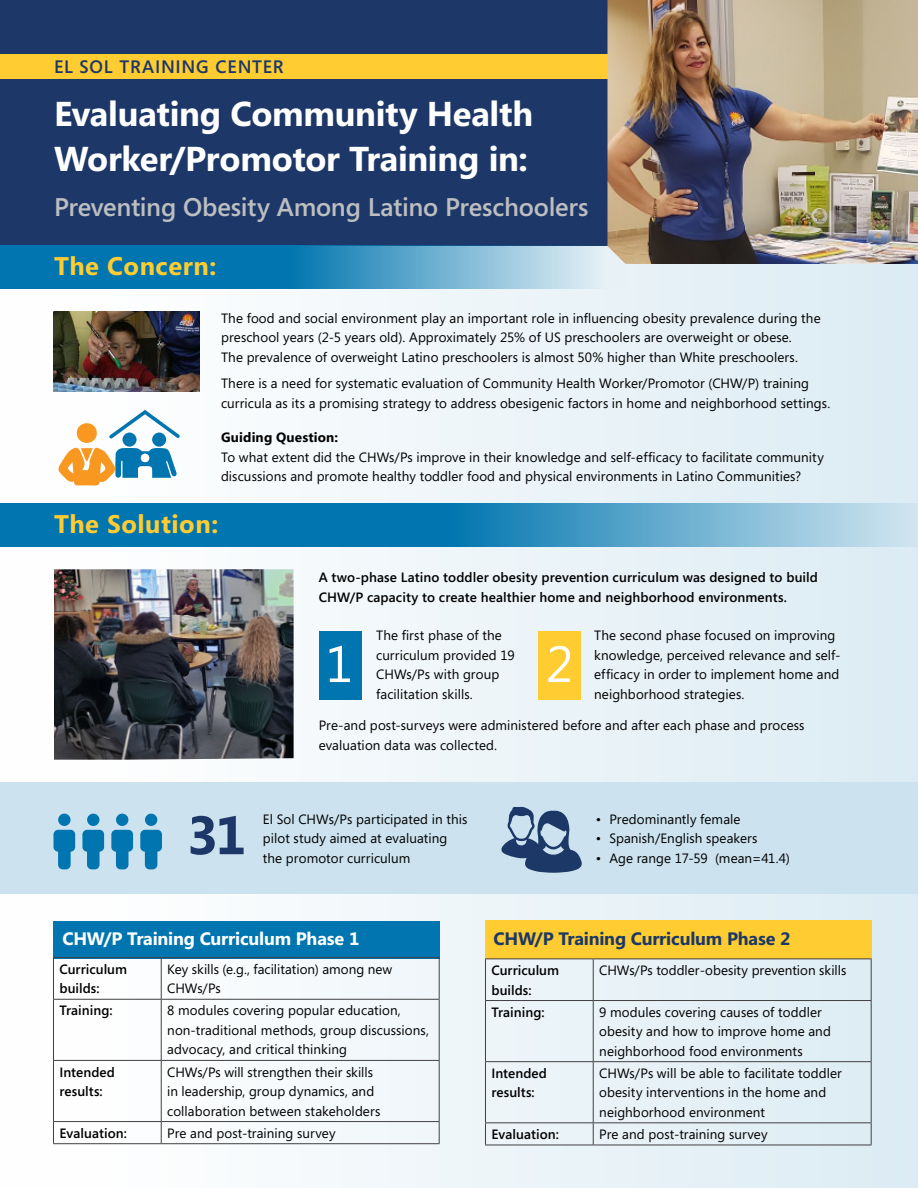
<style>
.page{position:relative;width:918px;height:1188px;background:#fff}
.page>*{position:absolute;margin:0;border:0;box-sizing:border-box;transform-origin:0 0}
.t1{font:700 54px "Segoe";color:#1d3868}
.t2{font:51px "Segoe";color:#fff}
.t3{font:700 34.5px/45px "Segoe";letter-spacing:-.01em;color:#fff}
.t4{font:600 25.5px "Segoe";letter-spacing:-.01em;color:#bcbec0}
.t5{font:700 25.5px "Segoe";letter-spacing:.02em;color:#ffcc31}
.t6{font:700 18px "Segoe";letter-spacing:-.01em;color:#fff}
.t7{font:700 18px "Segoe";letter-spacing:-.01em;color:#1c3866}
.t8{font:600 18px "Segoe";letter-spacing:.04em;color:#1d3868}
.t9{font:13.5px/19.5px "Segoe";letter-spacing:.005em;color:#000}
.t10{font:600 13.5px/19.5px "Segoe";letter-spacing:.005em;color:#000}
.t11{font:700 13.5px "Segoe";letter-spacing:.01em;color:#000}
</style>
<div class="page">
<div style="left:0;top:0;width:918px;height:1188px;background:linear-gradient(to right,#fffffe,#dcebf3)"></div>
<div style="left:538px;top:631px;width:43px;height:69px;background:#ffcc31"></div>
<div style="left:319px;top:631px;width:43px;height:69px;background:#0075af"></div>
<div style="left:0;top:782px;width:918px;height:111px;background:#cce3ef"></div>
<div style="left:53px;top:921px;width:387px;height:37px;background:#0075af"></div>
<div style="left:485px;top:921px;width:387px;height:38px;background:#ffcc31"></div>
<div style="left:0;top:0;width:918px;height:246px;background:#1d3868"></div>
<div style="left:0;top:54px;width:918px;height:25px;background:#ffcc31"></div>
<svg style="left:0;top:246px;width:627px;height:43px"></svg>
<img style="left:608px;top:0;width:310px;height:264px">
<hr style="left:485px;top:958px;width:108px;height:1px;background:#414042">
<hr style="left:485px;top:959px;width:1px;height:41px;background:#414042">
<hr style="left:593px;top:958px;width:279px;height:1px;background:#414042">
<hr style="left:593px;top:959px;width:1px;height:41px;background:#414042">
<hr style="left:871px;top:959px;width:1px;height:41px;background:#414042">
<hr style="left:485px;top:1000px;width:108px;height:1px;background:#414042">
<hr style="left:485px;top:1001px;width:1px;height:60px;background:#414042">
<hr style="left:593px;top:1000px;width:279px;height:1px;background:#414042">
<hr style="left:593px;top:1001px;width:1px;height:60px;background:#414042">
<hr style="left:871px;top:1001px;width:1px;height:60px;background:#414042">
<hr style="left:485px;top:1061px;width:108px;height:1px;background:#414042">
<hr style="left:485px;top:1062px;width:1px;height:60px;background:#414042">
<hr style="left:593px;top:1061px;width:279px;height:1px;background:#414042">
<hr style="left:593px;top:1062px;width:1px;height:60px;background:#414042">
<hr style="left:871px;top:1062px;width:1px;height:60px;background:#414042">
<hr style="left:485px;top:1122px;width:108px;height:1px;background:#414042">
<svg style="left:485px;top:1123px;width:1px;height:22px"></svg>
<hr style="left:593px;top:1122px;width:279px;height:1px;background:#414042">
<svg style="left:593px;top:1123px;width:1px;height:22px"></svg>
<svg style="left:871px;top:1123px;width:1px;height:22px"></svg>
<hr style="left:485px;top:1145px;width:108px;height:1px;background:#414042">
<hr style="left:593px;top:1145px;width:279px;height:1px;background:#414042">
<svg style="left:0;top:504px;width:918px;height:43px;fill:#0276af"></svg>
<img style="left:54px;top:569px;width:240px;height:191px">
<div style="left:58px;top:814px;width:13px;height:12px;background:#0075af;border-radius:50%"></div>
<svg style="left:54px;top:830px;width:21px;height:39px"></svg>
<div style="left:87px;top:814px;width:12px;height:12px;background:#0075af;border-radius:50%"></div>
<svg style="left:82px;top:830px;width:22px;height:39px"></svg>
<div style="left:116px;top:814px;width:12px;height:12px;background:#0075af;border-radius:50%"></div>
<svg style="left:111px;top:830px;width:22px;height:39px"></svg>
<div style="left:145px;top:814px;width:12px;height:12px;background:#0075af;border-radius:50%"></div>
<svg style="left:140px;top:830px;width:22px;height:39px"></svg>
<svg style="left:501px;top:806px;width:81px;height:67px"></svg>
<div style="left:122px;top:432px;width:15px;height:15px;background:#0075af;border-radius:50%"></div>
<div style="left:152px;top:432px;width:14px;height:15px;background:#0075af;border-radius:50%"></div>
<svg style="left:109px;top:410px;width:71px;height:28px"></svg>
<div style="left:77px;top:423px;width:20px;height:20px;background:#f89821;border-radius:50%"></div>
<svg style="left:57px;top:447px;width:120px;height:39px"></svg>
<img style="left:54px;top:312px;width:146px;height:79px">
<hr style="left:53px;top:957px;width:108px;height:1px;background:#414042">
<hr style="left:53px;top:958px;width:1px;height:41px;background:#414042">
<hr style="left:161px;top:957px;width:279px;height:1px;background:#414042">
<hr style="left:161px;top:958px;width:1px;height:41px;background:#414042">
<hr style="left:439px;top:958px;width:1px;height:41px;background:#414042">
<hr style="left:53px;top:999px;width:108px;height:1px;background:#414042">
<hr style="left:53px;top:1000px;width:1px;height:60px;background:#414042">
<hr style="left:161px;top:999px;width:279px;height:1px;background:#414042">
<hr style="left:161px;top:1000px;width:1px;height:60px;background:#414042">
<hr style="left:439px;top:1000px;width:1px;height:60px;background:#414042">
<hr style="left:53px;top:1060px;width:108px;height:1px;background:#414042">
<hr style="left:53px;top:1061px;width:1px;height:60px;background:#414042">
<hr style="left:161px;top:1060px;width:279px;height:1px;background:#414042">
<hr style="left:161px;top:1061px;width:1px;height:60px;background:#414042">
<hr style="left:439px;top:1061px;width:1px;height:60px;background:#414042">
<hr style="left:53px;top:1121px;width:108px;height:1px;background:#414042">
<svg style="left:53px;top:1122px;width:1px;height:21px"></svg>
<hr style="left:161px;top:1121px;width:279px;height:1px;background:#414042">
<svg style="left:161px;top:1122px;width:1px;height:21px"></svg>
<svg style="left:439px;top:1122px;width:1px;height:21px"></svg>
<hr style="left:53px;top:1143px;width:108px;height:1px;background:#414042">
<hr style="left:161px;top:1143px;width:279px;height:1px;background:#414042">
<h3 class="t8" style="left:54px;top:55px;width:231px">EL SOL TRAINING CENTER</h3>
<h3 class="t3" style="left:54px;top:90px;width:481px">Evaluating Community Health<br>Worker/Promotor Training in:</h3>
<h3 class="t4" style="left:54px;top:190px;width:536px">Preventing Obesity Among Latino Preschoolers</h3>
<h3 class="t5" style="left:54px;top:247px;width:164px">The Concern:</h3>
<p class="t9" style="left:221px;top:308px;width:601px">The food and social environment play an important role in influencing obesity prevalence during the preschool years (2-5 years old). Approximately 25% of US preschoolers are overweight or obese.<br>The prevalence of overweight Latino preschoolers is almost 50% higher than White preschoolers.</p>
<p class="t9" style="left:221px;top:373px;width:611px">There is a need for systematic evaluation of Community Health Worker/Promotor (CHW/P) training curricula as its a promising strategy to address obesigenic factors in home and neighborhood settings.</p>
<p class="t11" style="left:221px;top:428px;width:119px">Guiding Question:</p>
<p class="t9" style="left:221px;top:447px;width:604px">To what extent did the CHWs/Ps improve in their knowledge and self-efficacy to facilitate community discussions and promote healthy toddler food and physical environments in Latino Communities?</p>
<h3 class="t5" style="left:54px;top:505px;width:166px">The Solution:</h3>
<p class="t10" style="left:319px;top:568px;width:501px">A two-phase Latino toddler obesity prevention curriculum was designed to build<br>CHW/P capacity to create healthier home and neighborhood environments.</p>
<p class="t9" style="left:376px;top:625px;width:140px">The first phase of the curriculum provided 19<br>CHWs/Ps with group facilitation skills.</p>
<p class="t9" style="left:319px;top:715px;width:487px">Pre-and post-surveys were administered before and after each phase and process evaluation data was collected.</p>
<p class="t9" style="left:594px;top:625px;width:248px">The second phase focused on improving knowledge, perceived relevance and self&shy;efficacy in order to implement home and neighborhood strategies.</p>
<h2 class="t2" style="left:325px;top:629px;width:29px">1</h2>
<h2 class="t2" style="left:546px;top:629px;width:29px">2</h2>
<h1 class="t1" style="left:187px;top:797px;width:61px">31</h1>
<p class="t9" style="left:263px;top:809px;width:206px">El Sol CHWs/Ps participated in this pilot study aimed at evaluating the promotor curriculum</p>
<p class="t9" style="left:596px;top:809px;width:146px">• Predominantly female</p>
<p class="t9" style="left:596px;top:828px;width:163px">• Spanish/English speakers</p>
<p class="t9" style="left:596px;top:848px;width:196px">• Age range 17-59 (mean=41.4)</p>
<h3 class="t6" style="left:62px;top:925px;width:298px">CHW/P Training Curriculum Phase 1</h3>
<h3 class="t7" style="left:494px;top:925px;width:298px">CHW/P Training Curriculum Phase 2</h3>
<p class="t10" style="left:59px;top:959px;width:69px">Curriculum builds:</p>
<p class="t9" style="left:167px;top:959px;width:227px">Key skills (e.g., facilitation) among new<br>CHWs/Ps</p>
<p class="t10" style="left:59px;top:1001px;width:55px">Training:</p>
<p class="t9" style="left:167px;top:1001px;width:263px">8 modules covering popular education, non-traditional methods, group discussions, advocacy, and critical thinking</p>
<p class="t10" style="left:59px;top:1062px;width:57px">Intended results:</p>
<p class="t9" style="left:167px;top:1062px;width:215px">CHWs/Ps will strengthen their skills in leadership, group dynamics, and collaboration between stakeholders</p>
<p class="t10" style="left:59px;top:1123px;width:69px">Evaluation:</p>
<p class="t9" style="left:167px;top:1123px;width:170px">Pre and post-training survey</p>
<p class="t10" style="left:491px;top:960px;width:69px">Curriculum builds:</p>
<p class="t9" style="left:599px;top:960px;width:249px">CHWs/Ps toddler-obesity prevention skills</p>
<p class="t10" style="left:491px;top:1002px;width:55px">Training:</p>
<p class="t9" style="left:599px;top:1002px;width:233px">9 modules covering causes of toddler obesity and how to improve home and neighborhood food environments</p>
<p class="t10" style="left:491px;top:1063px;width:57px">Intended results:</p>
<p class="t9" style="left:599px;top:1063px;width:244px">CHWs/Ps will be able to facilitate toddler obesity interventions in the home and neighborhood environment</p>
<p class="t10" style="left:491px;top:1124px;width:69px">Evaluation:</p>
<p class="t9" style="left:599px;top:1124px;width:170px">Pre and post-training survey</p>
</div>
